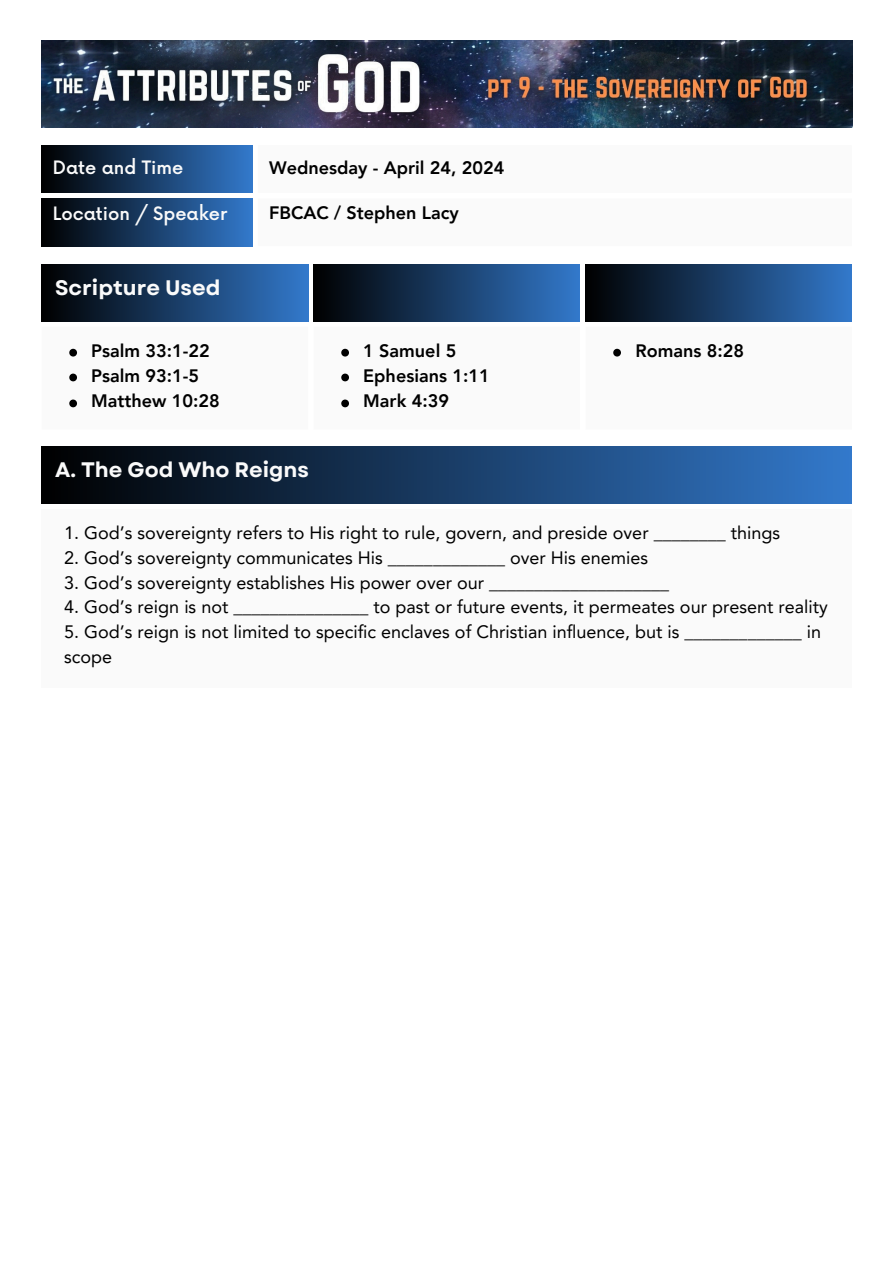
<style>
.page{position:relative;width:894px;height:1264px;background:#fff}
.page>*{position:absolute;margin:0;border:0;box-sizing:border-box;transform-origin:0 0}
.t1{font:700 21px "Garet";color:#fafafa}
.t2{font:18px "Avenir LT Pro";color:#000}
.t3{font:800 18px/24.8px "Avenir LT Pro";color:#000}
.t4{font:500 18px "Now";color:#fafafa}
</style>
<div class="page">
<img style="left:42px;top:40px;width:810px;height:87px">
<div style="left:42px;top:509px;width:809px;height:178px;background:#fafafa"></div>
<div style="left:42px;top:447px;width:809px;height:56px;background:linear-gradient(to right,#000,#3379cb)"></div>
<div style="left:42px;top:145px;width:210px;height:48px;background:linear-gradient(to right,#000,#3278ca)"></div>
<div style="left:42px;top:198px;width:210px;height:48px;background:linear-gradient(to right,#000,#3278ca)"></div>
<div style="left:42px;top:264px;width:266px;height:57px;background:linear-gradient(to right,#000,#3279ca)"></div>
<div style="left:313px;top:264px;width:267px;height:57px;background:linear-gradient(to right,#000,#3278cb)"></div>
<div style="left:585px;top:264px;width:266px;height:57px;background:linear-gradient(to right,#000,#3278ca)"></div>
<svg style="left:69px;top:349px;width:8px;height:7px"></svg>
<svg style="left:69px;top:373px;width:8px;height:8px"></svg>
<svg style="left:69px;top:399px;width:8px;height:8px"></svg>
<svg style="left:341px;top:349px;width:8px;height:7px"></svg>
<svg style="left:341px;top:373px;width:8px;height:8px"></svg>
<svg style="left:341px;top:399px;width:8px;height:8px"></svg>
<svg style="left:613px;top:349px;width:7px;height:7px"></svg>
<p class="t4" style="left:53px;top:157px;width:132px">Date and Time</p>
<p class="t4" style="left:53px;top:203px;width:176px">Location / Speaker</p>
<h2 class="t1" style="left:55px;top:273px;width:167px">Scripture Used</h2>
<p class="t3" style="left:269px;top:157px;width:237px">Wednesday - April 24, 2024</p>
<p class="t3" style="left:269px;top:202px;width:191px">FBCAC / Stephen Lacy</p>
<h2 class="t3" style="left:91px;top:340px;width:130px">Psalm 33:1-22<br>Psalm 93:1-5<br>Matthew 10:28</h2>
<h2 class="t3" style="left:363px;top:340px;width:128px">1 Samuel 5<br>Ephesians 1:11<br>Mark 4:39</h2>
<h2 class="t1" style="left:55px;top:455px;width:255px">A. The God Who Reigns</h2>
<h1 class="t3" style="left:635px;top:340px;width:110px">Romans 8:28</h1>
<h2 class="t2" style="left:64px;top:525px;width:717px">1. God’s sovereignty refers to His right to rule, govern, and preside over ________ things</h2>
<h2 class="t2" style="left:64px;top:550px;width:585px">2. God’s sovereignty communicates His _____________ over His enemies</h2>
<p class="t2" style="left:64px;top:575px;width:606px">3. God’s sovereignty establishes His power over our ____________________</p>
<h1 class="t2" style="left:64px;top:599px;width:765px">4. God’s reign is not _______________ to past or future events, it permeates our present reality</h1>
<p class="t2" style="left:64px;top:624px;width:758px">5. God’s reign is not limited to specific enclaves of Christian influence, but is _____________ in</p>
<p class="t2" style="left:64px;top:649px;width:50px">scope</p>
</div>
